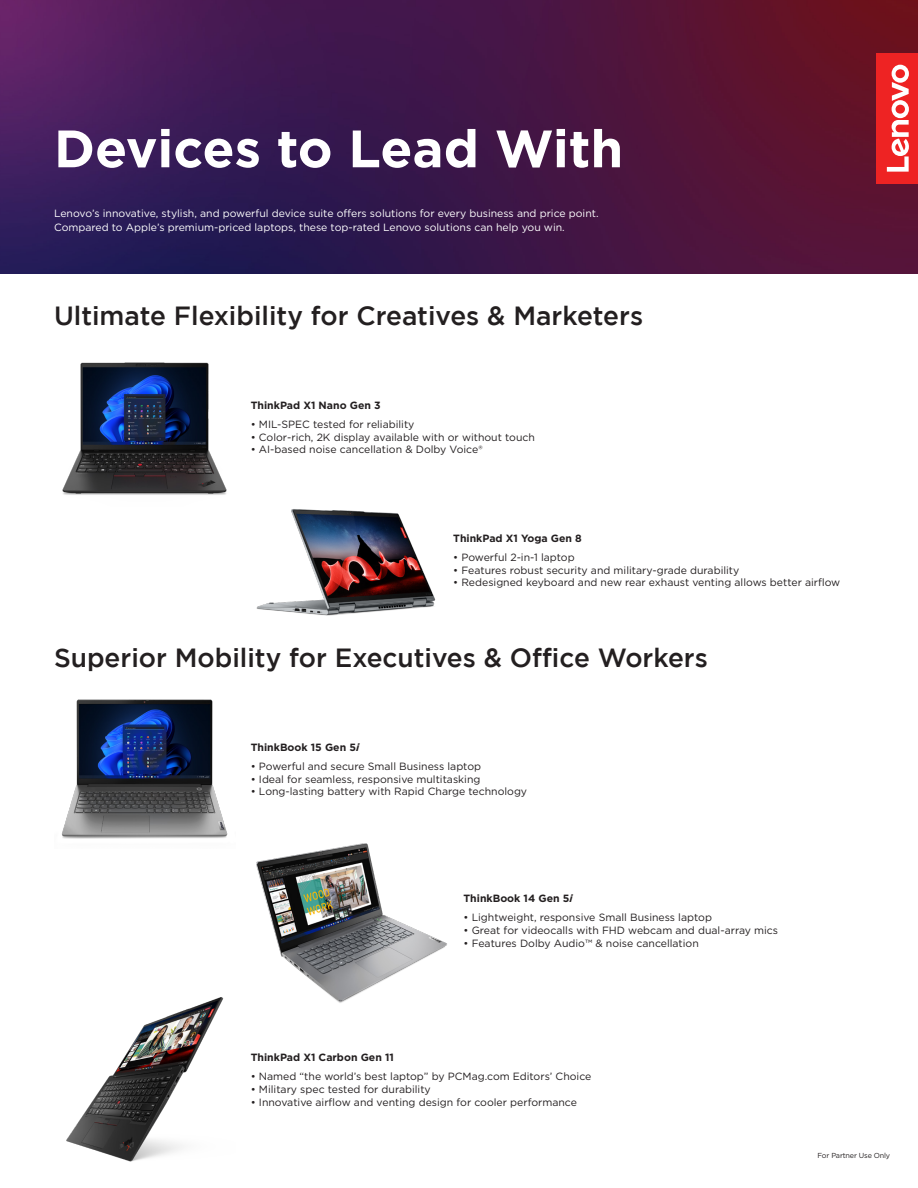
<style>
.page{position:relative;width:918px;height:1188px;background:#fff}
.page>*{position:absolute;margin:0;border:0;box-sizing:border-box;transform-origin:0 0}
.t1{font:700 52.5px "Gotham";color:#fff}
.t2{font:500 26.25px "Gotham";color:#231f20}
.t3{font:10.5px "Gotham";color:#231f20}
.t4{font:10.5px/13.2px "Gotham";color:#fff}
.t5{font:700 10.5px "Gotham";color:#231f20}
.t6{font:7.2px "Gotham";letter-spacing:-.02em;color:#231f20}
.s1{font-style:italic}
</style>
<div class="page">
<img style="left:0;top:0;width:918px;height:273px">
<div style="left:877px;top:53px;width:41px;height:131px;background:#ee2323"></div>
<svg style="left:887px;top:65px;width:22px;height:107px"></svg>
<img style="left:62px;top:362px;width:165px;height:133px">
<img style="left:62px;top:699px;width:166px;height:140px">
<img style="left:256px;top:843px;width:191px;height:160px">
<img style="left:66px;top:997px;width:158px;height:165px">
<img style="left:256px;top:509px;width:180px;height:107px">
<p class="t1" style="left:54px;top:114px;width:571px">Devices to Lead With</p>
<p class="t4" style="left:54px;top:207px;width:546px">Lenovo’s innovative, stylish, and powerful device suite offers solutions for every business and price point.<br>Compared to Apple’s premium-priced laptops, these top-rated Lenovo solutions can help you win.</p>
<p class="t2" style="left:54px;top:301px;width:591px">Ultimate Flexibility for Creatives &amp; Marketers</p>
<p class="t5" style="left:251px;top:398px;width:131px">ThinkPad X1 Nano Gen 3</p>
<p class="t3" style="left:251px;top:418px;width:165px">• MIL-SPEC tested for reliability</p>
<p class="t3" style="left:251px;top:430px;width:286px">• Color-rich, 2K display available with or without touch</p>
<p class="t3" style="left:251px;top:443px;width:233px">• AI-based noise cancellation &amp; Dolby Voice®</p>
<p class="t5" style="left:453px;top:531px;width:130px">ThinkPad X1 Yoga Gen 8</p>
<p class="t3" style="left:453px;top:551px;width:123px">• Powerful 2-in-1 laptop</p>
<p class="t3" style="left:453px;top:563px;width:288px">• Features robust security and military-grade durability</p>
<p class="t3" style="left:453px;top:576px;width:389px">• Redesigned keyboard and new rear exhaust venting allows better airflow</p>
<p class="t2" style="left:54px;top:643px;width:655px">Superior Mobility for Executives &amp; Office Workers</p>
<p class="t5" style="left:251px;top:740px;width:110px">ThinkBook 15 Gen 5<span class="s1">i</span></p>
<p class="t3" style="left:251px;top:760px;width:232px">• Powerful and secure Small Business laptop</p>
<p class="t3" style="left:251px;top:772px;width:231px">• Ideal for seamless, responsive multitasking</p>
<p class="t3" style="left:251px;top:785px;width:278px">• Long-lasting battery with Rapid Charge technology</p>
<p class="t5" style="left:464px;top:891px;width:111px">ThinkBook 14 Gen 5<span class="s1">i</span></p>
<p class="t3" style="left:464px;top:911px;width:250px">• Lightweight, responsive Small Business laptop</p>
<p class="t3" style="left:464px;top:923px;width:316px">• Great for videocalls with FHD webcam and dual-array mics</p>
<p class="t3" style="left:464px;top:936px;width:237px">• Features Dolby Audio™ &amp; noise cancellation</p>
<p class="t5" style="left:251px;top:1050px;width:145px">ThinkPad X1 Carbon Gen 11</p>
<p class="t3" style="left:251px;top:1070px;width:342px">• Named “the world’s best laptop” by PCMag.com Editors’ Choice</p>
<p class="t3" style="left:251px;top:1083px;width:182px">• Military spec tested for durability</p>
<p class="t3" style="left:251px;top:1095px;width:328px">• Innovative airflow and venting design for cooler performance</p>
<p class="t6" style="left:817px;top:1151px;width:74px">For Partner Use Only</p>
</div>
